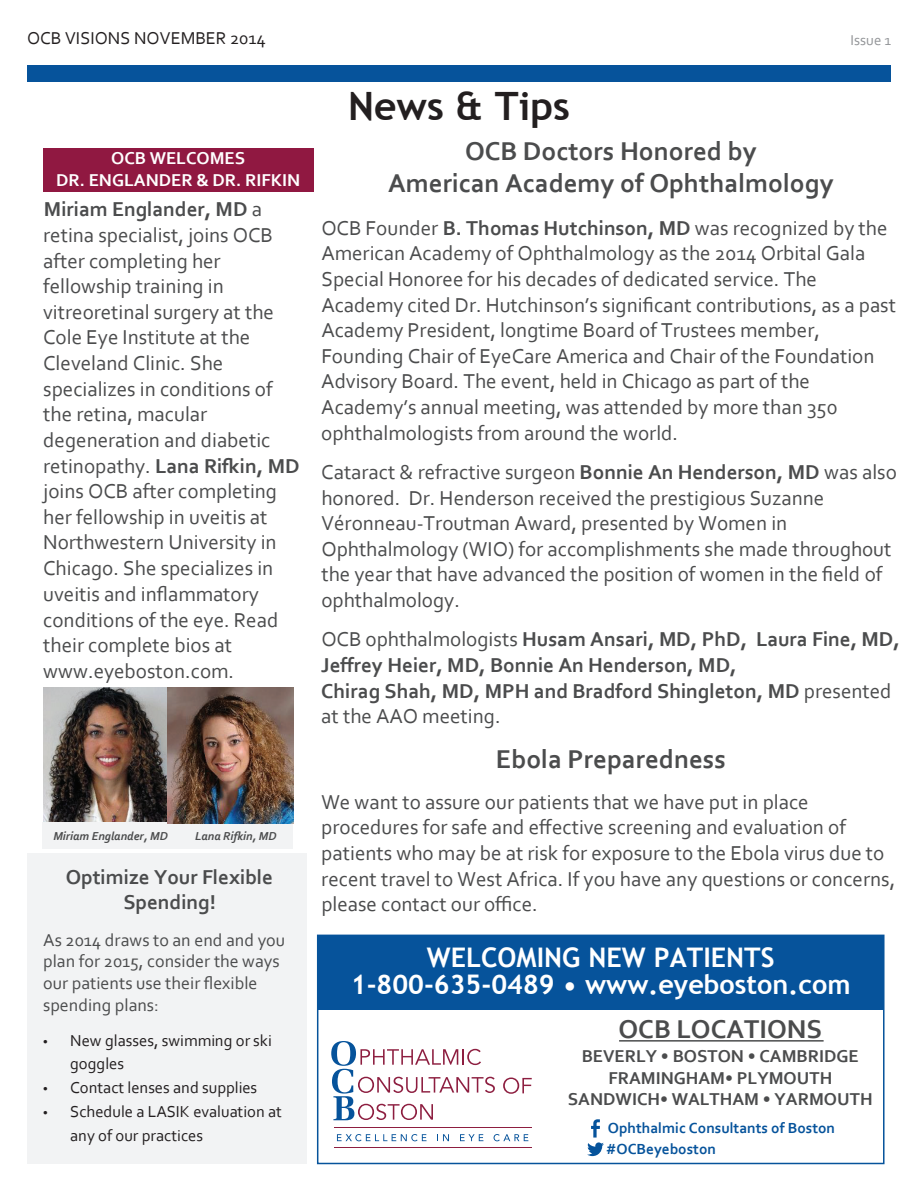
<style>
.page{position:relative;width:918px;height:1188px;background:#fff}
.page>*{position:absolute;margin:0;border:0;box-sizing:border-box;transform-origin:0 0}
.t1{font:700 39px "Trebuchet MS";color:#231f20}
.t2{font:700 27px/33px "Corbel";color:#4b4c4d;text-align:center}
.t3{font:700 27px/27px "Trebuchet MS";color:#fff;text-align:center}
.t4{font:21px/25.7px "Corbel";color:#4b4c4d}
.t5{font:700 21px/25.7px "Corbel";color:#4b4c4d;text-align:center}
.t6{font:18px/21.9px "Corbel";color:#4b4c4d}
.t7{font:700 18px/21.6px "Corbel";color:#4b4c4d;text-align:center}
.t8{font:700 18px/21.6px "Corbel";color:#fff;text-align:center}
.t9{font:18px "Corbel";color:#231f20}
.t10{font:16.5px/23.2px "Corbel";color:#231f20}
.t11{font:700 15.3px/20.9px "Corbel";color:#06539b}
.t12{font:15px "Corbel";color:#939598}
.t13{font:italic 700 12px "Corbel";letter-spacing:-.005em;color:#4b4c4d}
.s1{font-weight:700}
.s2{font-family:"Myriad Pro"}
.s3{font-weight:400}
</style>
<div class="page">
<img style="left:43px;top:688px;width:125px;height:135px">
<div style="left:27px;top:853px;width:280px;height:310px;background:#f2f3f4"></div>
<div style="left:42px;top:823px;width:251px;height:26px;background:#f2f3f4"></div>
<img style="left:168px;top:687px;width:126px;height:136px">
<svg style="left:503px;top:1078px;width:29px;height:16px"></svg>
<svg style="left:337px;top:1134px;width:90px;height:7px"></svg>
<svg style="left:437px;top:1134px;width:12px;height:7px"></svg>
<svg style="left:460px;top:1134px;width:23px;height:7px"></svg>
<svg style="left:494px;top:1134px;width:34px;height:7px"></svg>
<hr style="left:334px;top:1127px;width:197px;height:1px;background:#8d1e40">
<hr style="left:334px;top:1147px;width:197px;height:1px;background:#8d1e40">
<svg style="left:331px;top:1041px;width:164px;height:79px"></svg>
<div style="left:318px;top:935px;width:566px;height:75px;background:#06539b"></div>
<hr style="left:619px;top:1040px;width:205px;height:2px;background:#4b4c4d">
<div style="left:27px;top:66px;width:864px;height:16px;background:#06539b"></div>
<div style="left:317px;top:935px;width:568px;height:229px;border:2px solid #06539b"></div>
<svg style="left:587px;top:1119px;width:17px;height:37px"></svg>
<div style="left:43px;top:148px;width:270px;height:44px;background:#901841"></div>
<p class="t9" style="left:27px;top:27px;width:240px">OCB VISIONS NOVEMBER 2014</p>
<p class="t12" style="left:850px;top:31px;width:42px">Issue 1</p>
<p class="t8" style="left:56px;top:147px;width:246px">OCB WELCOMES<br>DR. ENGLANDER &amp; DR. RIFKIN</p>
<p class="t4" style="left:43px;top:196px;width:258px"><span class="s1">Miriam Englander, MD</span> a retina specialist, joins OCB after completing her fellowship training in vitreoretinal surgery at the<br>Cole Eye Institute at the<br>Cleveland Clinic. She specializes in conditions of the retina, macular degeneration and diabetic retinopathy. <span class="s1">Lana Rifkin, MD </span>joins OCB after completing her fellowship in uveitis at<br>Northwestern University in<br>Chicago. She specializes in uveitis and inflammatory conditions of the eye. Read their complete bios at www.eyeboston.com.</p>
<p class="t13" style="left:53px;top:828px;width:116px">Miriam Englander, MD</p>
<p class="t13" style="left:195px;top:828px;width:83px">Lana Rifkin, MD</p>
<p class="t5" style="left:66px;top:863px;width:209px">Optimize Your Flexible<br>Spending!</p>
<p class="t6" style="left:43px;top:928px;width:243px">As 2014 draws to an end and you plan for 2015, consider the ways our patients use their flexible spending plans:</p>
<p class="t10" style="left:70px;top:1029px;width:203px;text-indent:-27px"><span class="s2">•</span> New glasses, swimming or ski goggles</p>
<p class="t10" style="left:43px;top:1076px;width:216px"><span class="s2">•</span> Contact lenses and supplies</p>
<p class="t10" style="left:70px;top:1100px;width:213px;text-indent:-27px"><span class="s2">•</span> Schedule a LASIK evaluation at any of our practices</p>
<h1 class="t1" style="left:348px;top:82px;width:223px">News &amp; Tips</h1>
<p class="t2" style="left:388px;top:133px;width:447px">OCB Doctors Honored by<br>American Academy of Ophthalmology</p>
<p class="t4" style="left:321px;top:214px;width:576px">OCB Founder <span class="s1">B. Thomas Hutchinson, MD</span> was recognized by the American Academy of Ophthalmology as the 2014 Orbital Gala Special Honoree for his decades of dedicated service. The Academy cited Dr. Hutchinson’s significant contributions, as a past Academy President, longtime Board of Trustees member, Founding Chair of EyeCare America and Chair of the Foundation Advisory Board. The event, held in Chicago as part of the Academy’s annual meeting, was attended by more than 350 ophthalmologists from around the world.</p>
<p class="t4" style="left:321px;top:459px;width:577px">Cataract &amp; refractive surgeon <span class="s1">Bonnie An Henderson, MD</span> was also honored. Dr. Henderson received the prestigious Suzanne Véronneau-Troutman Award, presented by Women in Ophthalmology (WIO) for accomplishments she made throughout the year that have advanced the position of women in the field of ophthalmology.</p>
<p class="t5" style="left:321px;top:626px;width:580px;text-align:left"><span class="s3">OCB ophthalmologists</span> Husam Ansari, MD, PhD, Laura Fine, MD, Jeffrey Heier, MD, Bonnie An Henderson, MD,<br>Chirag Shah, MD, MPH and Bradford Shingleton, MD <span class="s3">presented at the AAO meeting.</span></p>
<p class="t2" style="left:496px;top:742px;width:231px">Ebola Preparedness</p>
<p class="t4" style="left:321px;top:789px;width:575px">We want to assure our patients that we have put in place procedures for safe and effective screening and evaluation of patients who may be at risk for exposure to the Ebola virus due to recent travel to West Africa. If you have any questions or concerns, please contact our office.</p>
<p class="t3" style="left:351px;top:944px;width:501px">WELCOMING NEW PATIENTS<br>1-800-635-0489 • www.eyeboston.com</p>
<p class="t2" style="left:618px;top:1011px;width:205px">OCB LOCATIONS</p>
<p class="t7" style="left:568px;top:1045px;width:306px">BEVERLY • BOSTON • CAMBRIDGE<br>FRAMINGHAM• PLYMOUTH<br>SANDWICH• WALTHAM • YARMOUTH</p>
<p class="t11" style="left:606px;top:1117px;width:230px">Ophthalmic Consultants of Boston #OCBeyeboston</p>
</div>
